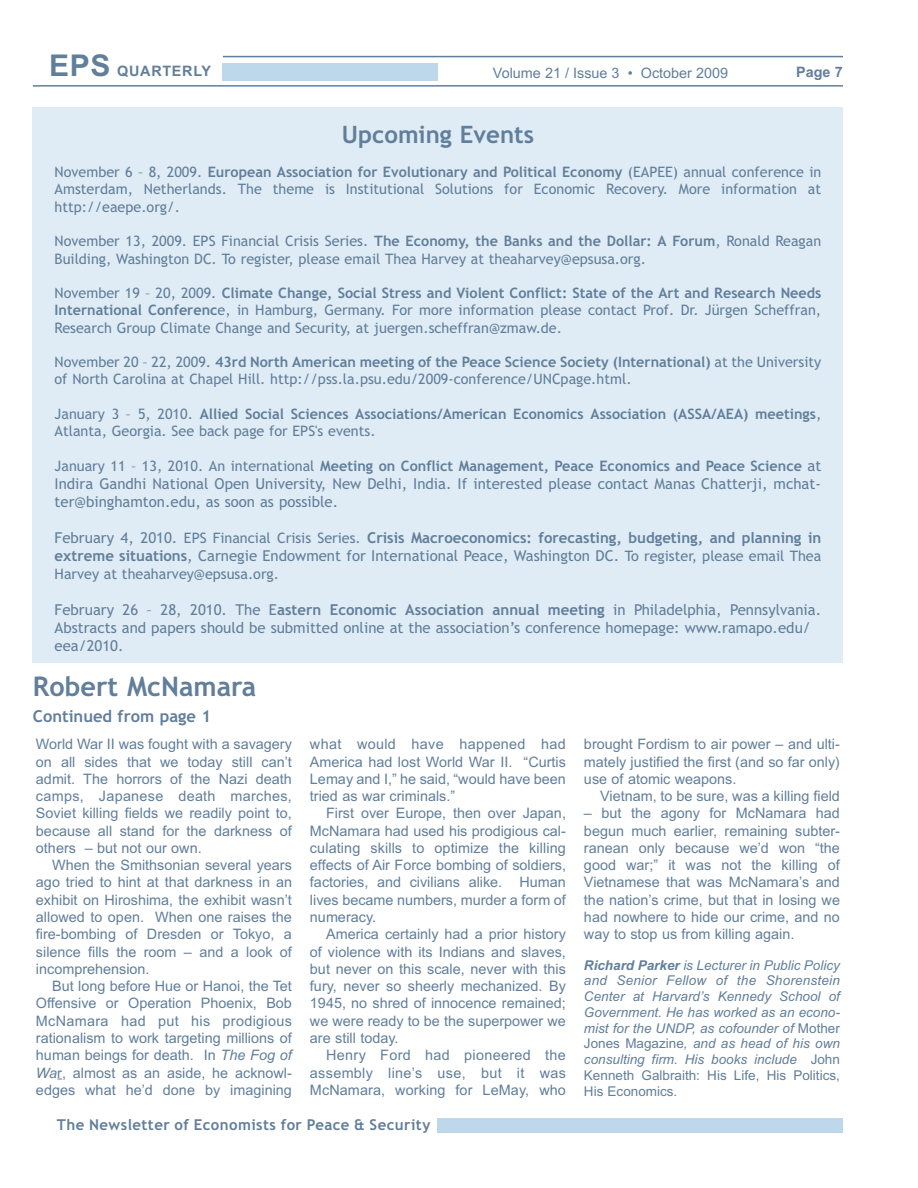
<style>
.page{position:relative;width:918px;height:1188px;background:#fff}
.page>*{position:absolute;margin:0;border:0;box-sizing:border-box;transform-origin:0 0}
.t1{font:700 27px "Trebuchet MS";color:#617e9b}
.t2{font:700 24px "Trebuchet MS";color:#617e9b}
.t3{font:700 16.5px "Trebuchet MS";color:#617e9b}
.t4{font:15px/18px "Trebuchet MS";color:#617e9b}
.t5{font:700 15px/18px "Trebuchet MS";color:#617e9b}
.t6{font:700 15px "Trebuchet MS";letter-spacing:.03em;color:#617e9b}
.t7{font:14.4px/17.2px "Arial";color:#617e9b;text-align:justify}
.t8{font:14.4px/17.2px "Trebuchet MS";color:#617e9b;text-align:justify}
.t9{font:700 14.4px/17.2px "Trebuchet MS";color:#617e9b}
.t10{font:700 14.4px "Arial";letter-spacing:.05em;color:#617e9b}
.t11{font:italic 13.5px/15.8px "Arial";color:#617e9b;text-align:justify}
.s1{font-size:30px}
.s2{font-weight:700}
.s3{font-weight:400}
.s4{font-weight:400;font-size:15px}
.s5{font-weight:400;font-size:14.4px}
.s6{font-style:italic}
.s7{font-style:normal}
</style>
<div class="page">
<div style="left:438px;top:1118px;width:405px;height:14px;background:#bed8eb"></div>
<div style="left:222px;top:63px;width:216px;height:18px;background:#bed8eb"></div>
<hr style="left:33px;top:85px;width:810px;height:2px;background:#617e9b">
<hr style="left:223px;top:56px;width:620px;height:1px;background:#617e9b">
<div style="left:33px;top:107px;width:810px;height:556px;background:#dfecf5"></div>
<p class="t10" style="left:49px;top:66px;width:164px"><span class="s1">EPS</span> QUARTERLY</p>
<p class="t7" style="left:493px;top:65px;width:237px">Volume 21 / Issue 3 • October 2009</p>
<p class="t10" style="left:796px;top:66px;width:48px">Page 7</p>
<h2 class="t2" style="left:342px;top:125px;width:194px">Upcoming Events</h2>
<p class="t8" style="left:55px;top:165px;width:768px">November 6 – 8, 2009. <span class="s2">European Association for Evolutionary and Political Economy</span> (EAPEE) annual conference in Amsterdam, Netherlands. The theme is Institutional Solutions for Economic Recovery. More information at http://eaepe.org/.</p>
<p class="t8" style="left:55px;top:234px;width:768px">November 13, 2009. EPS Financial Crisis Series. <span class="s2">The Economy, the Banks and the Dollar: A Forum</span>, Ronald Reagan<br>Building, Washington DC. To register, please email Thea Harvey at theaharvey@epsusa.org.</p>
<p class="t8" style="left:55px;top:286px;width:768px">November 19 – 20, 2009. <span class="s2">Climate Change, Social Stress and Violent Conflict: State of the Art and Research Needs International Conferenc</span>e, in Hamburg, Germany. For more information please contact Prof. Dr. Jürgen Scheffran, Research Group Climate Change and Security, at juergen.scheffran@zmaw.de.</p>
<p class="t8" style="left:55px;top:355px;width:768px">November 20 – 22, 2009. <span class="s2">43rd North American meeting of the Peace Science Society (International)</span> at the University of North Carolina at Chapel Hill. http://pss.la.psu.edu/2009-conference/UNCpage.html.</p>
<p class="t9" style="left:55px;top:406px;width:768px"><span class="s3">January 3 – 5, 2010.</span> Allied Social Sciences Associations/American Economics Association (ASSA/AEA) meetings<span class="s3">,<br>Atlanta, Georgia. See back page for EPS's events.</span></p>
<p class="t9" style="left:55px;top:459px;width:768px"><span class="s3">January 11 – 13, 2010. An international</span> Meeting on Conflict Management, Peace Economics and Peace Science <span class="s4">at</span></p>
<p class="t4" style="left:55px;top:476px;width:768px">Indira Gandhi National Open University, New Delhi, India. If interested please contact Manas Chatterji, mchat&shy;ter@binghamton.edu, as soon as possible.</p>
<p class="t5" style="left:55px;top:530px;width:768px"><span class="s3">February 4, 2010.</span> <span class="s5">EPS Financial Crisis Series.</span> Crisis Macroeconomics: forecasting, budgeting, and planning in extreme situations<span class="s3">, Carnegie Endowment for International Peace, Washington DC.</span> <span class="s5">To register, please email Thea</span></p>
<p class="t8" style="left:55px;top:567px;width:226px">Harvey at theaharvey@epsusa.org.</p>
<p class="t4" style="left:55px;top:602px;width:768px">February 26 – 28, 2010. The E<span class="s2">astern Economic Association annual meeting</span> in Philadelphia, Pennsylvania.<br>Abstracts and papers should be submitted online at the association’s conference homepage: www.ramapo.edu/ eea/2010.</p>
<h1 class="t1" style="left:33px;top:676px;width:225px">Robert McNamara</h1>
<p class="t3" style="left:33px;top:710px;width:180px">Continued from page 1</p>
<p class="t7" style="left:36px;top:737px;width:257px">World War II was fought with a savagery on all sides that we today still can’t admit. The horrors of the Nazi death camps, Japanese death marches, Soviet killing fields we readily point to, because all stand for the darkness of others – but not our own.</p>
<p class="t7" style="left:36px;top:858px;width:258px;text-indent:16px">When the Smithsonian several years ago tried to hint at that darkness in an exhibit on Hiroshima, the exhibit wasn’t allowed to open. When one raises the fire-bombing of Dresden or Tokyo, a silence fills the room – and a look of incomprehension.</p>
<p class="t7" style="left:36px;top:979px;width:258px;text-indent:16px">But long before Hue or Hanoi, the Tet Offensive or Operation Phoenix, Bob McNamara had put his prodigious rationalism to work targeting millions of human beings for death. In <span class="s6">The Fog of Wa</span>r, almost as an aside, he acknowl&shy;edges what he’d done by imagining</p>
<p class="t7" style="left:310px;top:737px;width:258px">what would have happened had America had lost World War II. “Curtis Lemay and I,” he said, “would have been tried as war criminals.”</p>
<p class="t7" style="left:310px;top:806px;width:258px;text-indent:16px">First over Europe, then over Japan, McNamara had used his prodigious cal&shy;culating skills to optimize the killing effects of Air Force bombing of soldiers, factories, and civilians alike. Human lives became numbers, murder a form of numeracy.</p>
<p class="t7" style="left:310px;top:927px;width:258px;text-indent:16px">America certainly had a prior history of violence with its Indians and slaves, but never on this scale, never with this fury, never so sheerly mechanized. By 1945, no shred of innocence remained; we were ready to be the superpower we are still today.</p>
<p class="t7" style="left:310px;top:1048px;width:257px;text-indent:16px">Henry Ford had pioneered the assembly line’s use, but it was McNamara, working for LeMay, who</p>
<p class="t6" style="left:57px;top:1119px;width:375px">The Newsletter of Economists for Peace &amp; Security</p>
<p class="t7" style="left:584px;top:737px;width:258px">brought Fordism to air power – and ulti&shy;mately justified the first (and so far only) use of atomic weapons.</p>
<p class="t7" style="left:600px;top:789px;width:241px">Vietnam, to be sure, was a killing field</p>
<p class="t7" style="left:584px;top:806px;width:258px">– but the agony for McNamara had begun much earlier, remaining subter&shy;ranean only because we’d won “the good war;” it was not the killing of Vietnamese that was McNamara’s and the nation’s crime, but that in losing we had nowhere to hide our crime, and no way to stop us from killing again.</p>
<p class="t11" style="left:584px;top:958px;width:258px"><span class="s2">Richard Parker</span> is Lecturer in Public Policy and Senior Fellow of the Shorenstein Center at Harvard’s Kennedy School of Government. He has worked as an econo&shy;mist for the UNDP, as cofounder of <span class="s7">Mother Jones Magazine</span>, and as head of his own consulting firm. His books include <span class="s7">John Kenneth Galbraith: His Life, His Politics, His Economics.</span></p>
</div>
